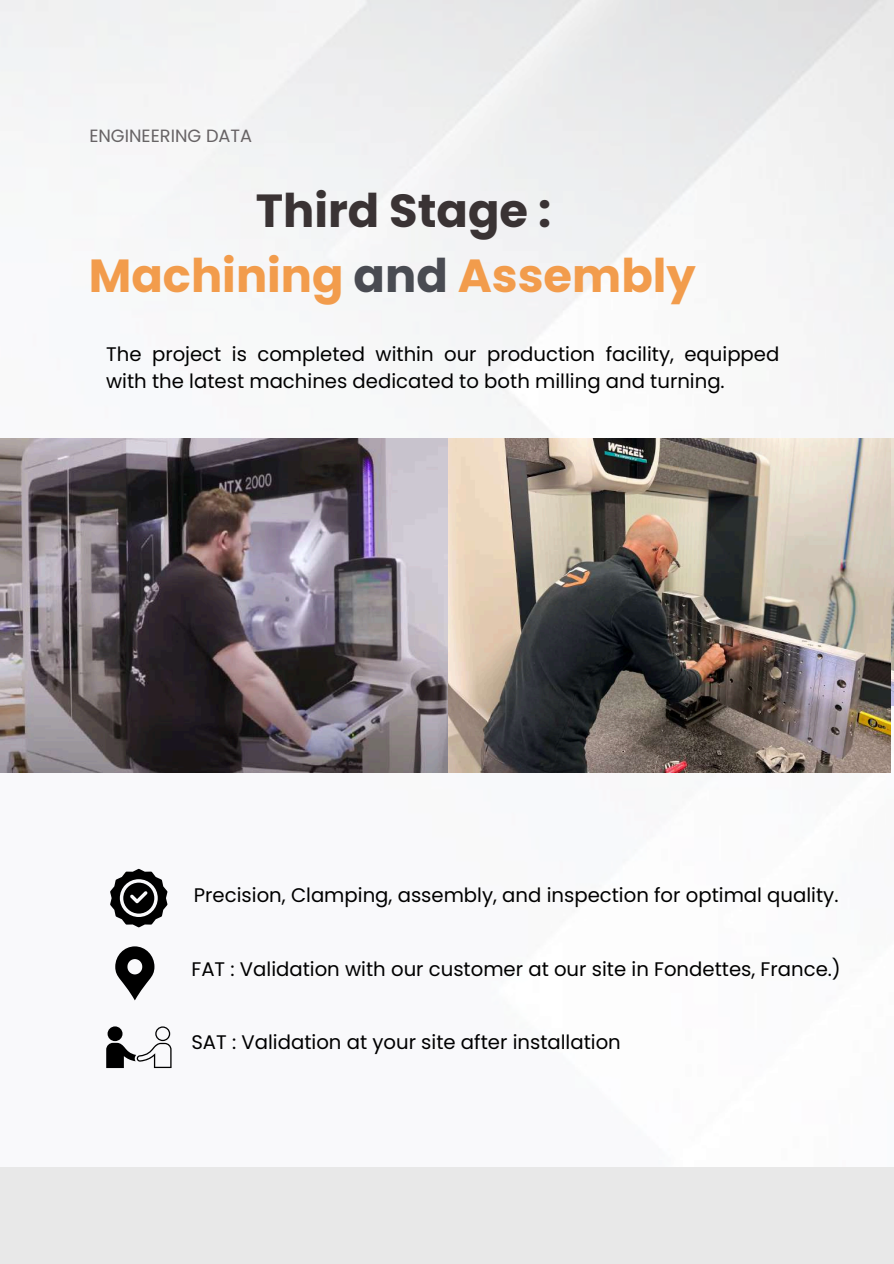
<style>
.page{position:relative;width:894px;height:1264px;background:#fff}
.page>*{position:absolute;margin:0;border:0;box-sizing:border-box;transform-origin:0 0}
.t1{font:700 46.35px "Poppins";color:#f29c4c}
.t2{font:700 46.35px "Poppins";color:#3a3334}
.t3{font:19.65px/27px "Poppins";color:#000}
.t4{font:17.7px "Poppins";color:#676365}
.s1{color:#494b52}
</style>
<div class="page">
<img style="left:0;top:0;width:893px;height:1069px">
<div style="left:0;top:1167px;width:893px;height:96px;background:#e8e8e8"></div>
<img style="left:0;top:439px;width:890px;height:333px">
<svg style="left:106px;top:1026px;width:65px;height:42px"></svg>
<svg style="left:110px;top:868px;width:57px;height:59px"></svg>
<svg style="left:115px;top:946px;width:39px;height:54px"></svg>
<p class="t4" style="left:89px;top:124px;width:164px">ENGINEERING DATA</p>
<h1 class="t2" style="left:256px;top:179px;width:297px">Third Stage :</h1>
<h1 class="t1" style="left:89px;top:243px;width:608px">Machining <span class="s1">and</span> Assembly</h1>
<p class="t3" style="left:106px;top:340px;width:674px">The project is completed within our production facility, equipped with the latest machines dedicated to both milling and turning.</p>
<p class="t3" style="left:194px;top:881px;width:646px">Precision, Clamping, assembly, and inspection for optimal quality.</p>
<p class="t3" style="left:191px;top:955px;width:650px">FAT : Validation with our customer at our site in Fondettes, France.)</p>
<p class="t3" style="left:191px;top:1028px;width:431px">SAT : Validation at your site after installation</p>
</div>
